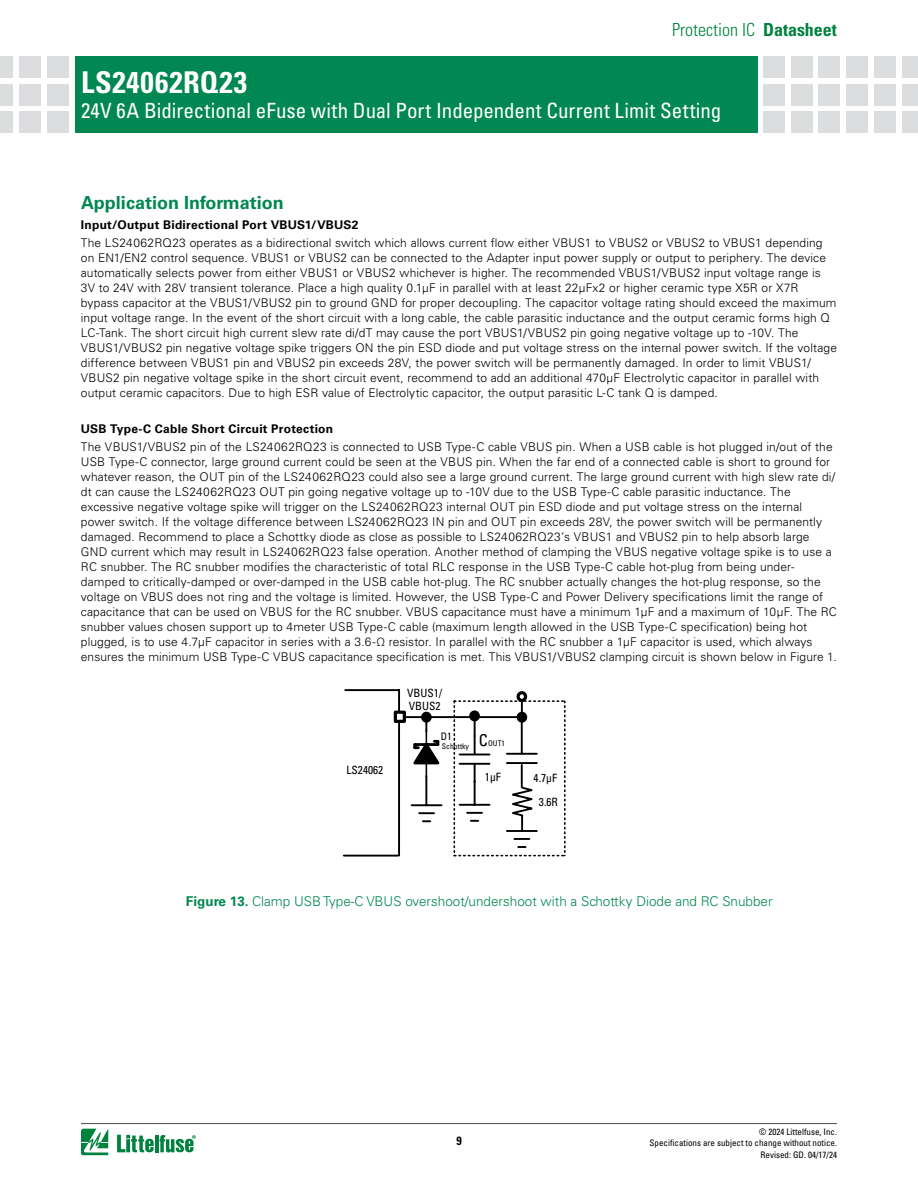
<style>
.page{position:relative;width:918px;height:1188px;background:#fff}
.page>*{position:absolute;margin:0;border:0;box-sizing:border-box;transform-origin:0 0}
.t1{font:700 condensed 30px "Univers LT Std";letter-spacing:.03em;color:#fff}
.t2{font:condensed 21px "Univers LT Std";color:#fff}
.t3{font:700 18px "Univers LT Std";color:#008752}
.t4{font:300 condensed 18px "Univers LT Std";color:#00823f}
.t5{font:300 13.5px "Univers LT Std";color:#008752}
.t6{font:300 12px/15px "Univers LT Std";letter-spacing:.01em;color:#000}
.t7{font:700 12px "Univers LT Std";letter-spacing:.02em;color:#000}
.t8{font:700 condensed 12px "Univers LT Std";color:#000}
.t9{font:condensed 11.4px/13.6px "Univers LT Std";color:#000}
.t10{font:condensed 10.35px "Univers LT Std";color:#000}
.t11{font:condensed 9px/10.8px "Univers LT Std";color:#000;text-align:right}
.t12{font:condensed 7.8px "Univers LT Std";color:#000}
.s1{font-weight:700}
.s2{font-size:16.35px}
</style>
<div class="page">
<div style="left:47px;top:56px;width:21px;height:21px;background:#dcddde"></div>
<div style="left:47px;top:84px;width:21px;height:21px;background:#dcddde"></div>
<div style="left:47px;top:112px;width:21px;height:21px;background:#dcddde"></div>
<div style="left:19px;top:56px;width:21px;height:21px;background:#dcddde"></div>
<div style="left:19px;top:84px;width:21px;height:21px;background:#dcddde"></div>
<div style="left:19px;top:112px;width:21px;height:21px;background:#dcddde"></div>
<div style="left:0;top:56px;width:13px;height:21px;background:#dcddde"></div>
<div style="left:0;top:84px;width:13px;height:21px;background:#dcddde"></div>
<div style="left:0;top:112px;width:13px;height:21px;background:#dcddde"></div>
<div style="left:763px;top:56px;width:21px;height:21px;background:#dcddde"></div>
<div style="left:763px;top:84px;width:21px;height:21px;background:#dcddde"></div>
<div style="left:763px;top:112px;width:21px;height:21px;background:#dcddde"></div>
<div style="left:791px;top:56px;width:21px;height:21px;background:#dcddde"></div>
<div style="left:791px;top:84px;width:21px;height:21px;background:#dcddde"></div>
<div style="left:791px;top:112px;width:21px;height:21px;background:#dcddde"></div>
<div style="left:819px;top:56px;width:21px;height:21px;background:#dcddde"></div>
<div style="left:819px;top:84px;width:21px;height:21px;background:#dcddde"></div>
<div style="left:819px;top:112px;width:21px;height:21px;background:#dcddde"></div>
<div style="left:847px;top:56px;width:21px;height:21px;background:#dcddde"></div>
<div style="left:847px;top:84px;width:21px;height:21px;background:#dcddde"></div>
<div style="left:847px;top:112px;width:21px;height:21px;background:#dcddde"></div>
<div style="left:875px;top:56px;width:21px;height:21px;background:#dcddde"></div>
<div style="left:875px;top:84px;width:21px;height:21px;background:#dcddde"></div>
<div style="left:875px;top:112px;width:21px;height:21px;background:#dcddde"></div>
<div style="left:902px;top:56px;width:16px;height:21px;background:#dcddde"></div>
<div style="left:902px;top:84px;width:16px;height:21px;background:#dcddde"></div>
<div style="left:902px;top:112px;width:16px;height:21px;background:#dcddde"></div>
<div style="left:75px;top:56px;width:682px;height:77px;background:#008752"></div>
<hr style="left:81px;top:1123px;width:756px;height:1px;background:#4d4d4f">
<svg style="left:81px;top:1129px;width:27px;height:26px"></svg>
<hr style="left:155px;top:1135px;width:3px;height:17px;background:#00823f">
<svg style="left:160px;top:1135px;width:36px;height:18px"></svg>
<svg style="left:117px;top:1135px;width:37px;height:17px"></svg>
<div style="left:394px;top:711px;width:12px;height:12px;border:3px solid #000"></div>
<hr style="left:406px;top:716px;width:115px;height:2px;background:#000">
<div style="left:517px;top:691px;width:10px;height:11px;border:3px solid #000;border-radius:50%"></div>
<hr style="left:425px;top:776px;width:2px;height:29px;background:#000">
<hr style="left:412px;top:804px;width:30px;height:2px;background:#000">
<svg style="left:419px;top:812px;width:15px;height:2px"></svg>
<svg style="left:423px;top:820px;width:7px;height:2px"></svg>
<svg style="left:410px;top:718px;width:32px;height:59px"></svg>
<div style="left:423px;top:713px;width:7px;height:8px;background:#000;border-radius:50%"></div>
<div style="left:421px;top:712px;width:11px;height:11px;border:3px solid #000;border-radius:50%"></div>
<hr style="left:345px;top:689px;width:54px;height:2px;background:#000">
<hr style="left:398px;top:690px;width:2px;height:22px;background:#000">
<hr style="left:398px;top:723px;width:2px;height:133px;background:#000">
<hr style="left:344px;top:855px;width:54px;height:2px;background:#000">
<svg style="left:454px;top:700px;width:112px;height:156px"></svg>
<h3 class="t4" style="left:672px;top:19px;width:166px">Protection IC <span class="s1">Datasheet</span></h3>
<h1 class="t1" style="left:81px;top:64px;width:168px">LS24062RQ23</h1>
<h2 class="t2" style="left:81px;top:97px;width:642px">24V 6A Bidirectional eFuse with Dual Port Independent Current Limit Setting</h2>
<h3 class="t3" style="left:81px;top:192px;width:204px">Application Information</h3>
<p class="t7" style="left:81px;top:218px;width:279px">Input/Output Bidirectional Port VBUS1/VBUS2</p>
<p class="t6" style="left:81px;top:235px;width:758px">The LS24062RQ23 operates as a bidirectional switch which allows current flow either VBUS1 to VBUS2 or VBUS2 to VBUS1 depending on EN1/EN2 control sequence. VBUS1 or VBUS2 can be connected to the Adapter input power supply or output to periphery. The device automatically selects power from either VBUS1 or VBUS2 whichever is higher. The recommended VBUS1/VBUS2 input voltage range is 3V to 24V with 28V transient tolerance. Place a high quality 0.1μF in parallel with at least 22µFx2 or higher ceramic type X5R or X7R bypass capacitor at the VBUS1/VBUS2 pin to ground GND for proper decoupling. The capacitor voltage rating should exceed the maximum input voltage range. In the event of the short circuit with a long cable, the cable parasitic inductance and the output ceramic forms high Q LC-Tank. The short circuit high current slew rate di/dT may cause the port VBUS1/VBUS2 pin going negative voltage up to -10V. The VBUS1/VBUS2 pin negative voltage spike triggers ON the pin ESD diode and put voltage stress on the internal power switch. If the voltage difference between VBUS1 pin and VBUS2 pin exceeds 28V, the power switch will be permanently damaged. In order to limit VBUS1/ VBUS2 pin negative voltage spike in the short circuit event, recommend to add an additional 470µF Electrolytic capacitor in parallel with output ceramic capacitors. Due to high ESR value of Electrolytic capacitor, the output parasitic L-C tank Q is damped.</p>
<p class="t7" style="left:81px;top:422px;width:254px">USB Type-C Cable Short Circuit Protection</p>
<p class="t6" style="left:81px;top:439px;width:758px">The VBUS1/VBUS2 pin of the LS24062RQ23 is connected to USB Type-C cable VBUS pin. When a USB cable is hot plugged in/out of the USB Type-C connector, large ground current could be seen at the VBUS pin. When the far end of a connected cable is short to ground for whatever reason, the OUT pin of the LS24062RQ23 could also see a large ground current. The large ground current with high slew rate di/ dt can cause the LS24062RQ23 OUT pin going negative voltage up to -10V due to the USB Type-C cable parasitic inductance. The excessive negative voltage spike will trigger on the LS24062RQ23 internal OUT pin ESD diode and put voltage stress on the internal power switch. If the voltage difference between LS24062RQ23 IN pin and OUT pin exceeds 28V, the power switch will be permanently damaged. Recommend to place a Schottky diode as close as possible to LS24062RQ23’s VBUS1 and VBUS2 pin to help absorb large GND current which may result in LS24062RQ23 false operation. Another method of clamping the VBUS negative voltage spike is to use a RC snubber. The RC snubber modifies the characteristic of total RLC response in the USB Type-C cable hot-plug from being under&shy;damped to critically-damped or over-damped in the USB cable hot-plug. The RC snubber actually changes the hot-plug response, so the voltage on VBUS does not ring and the voltage is limited. However, the USB Type-C and Power Delivery specifications limit the range of capacitance that can be used on VBUS for the RC snubber. VBUS capacitance must have a minimum 1μF and a maximum of 10μF. The RC snubber values chosen support up to 4meter USB Type-C cable (maximum length allowed in the USB Type-C specification) being hot plugged, is to use 4.7μF capacitor in series with a 3.6-Ω resistor. In parallel with the RC snubber a 1μF capacitor is used, which always ensures the minimum USB Type-C VBUS capacitance specification is met. This VBUS1/VBUS2 clamping circuit is shown below in Figure 1.</p>
<p class="t9" style="left:346px;top:763px;width:38px">LS24062</p>
<p class="t9" style="left:407px;top:686px;width:36px">VBUS1/<br>VBUS2</p>
<p class="t10" style="left:441px;top:729px;width:12px">D1</p>
<p class="t12" style="left:442px;top:742px;width:29px">Schottky</p>
<p class="t12" style="left:479px;top:739px;width:28px"><span class="s2">C</span>OUT1</p>
<p class="t9" style="left:485px;top:770px;width:17px">1µF</p>
<p class="t9" style="left:534px;top:771px;width:25px">4.7µF</p>
<p class="t9" style="left:539px;top:794px;width:21px">3.6R</p>
<p class="t5" style="left:186px;top:893px;width:588px"><span class="s1">Figure 13.</span> Clamp USB Type-C VBUS overshoot/undershoot with a Schottky Diode and RC Snubber</p>
<p class="t8" style="left:456px;top:1133px;width:7px">9</p>
<p class="t11" style="left:650px;top:1126px;width:189px">© 2024 Littelfuse, Inc.<br>Specifications are subject to change without notice.</p>
<p class="t11" style="left:761px;top:1149px;width:78px">Revised: GD. 04/17/24</p>
</div>
